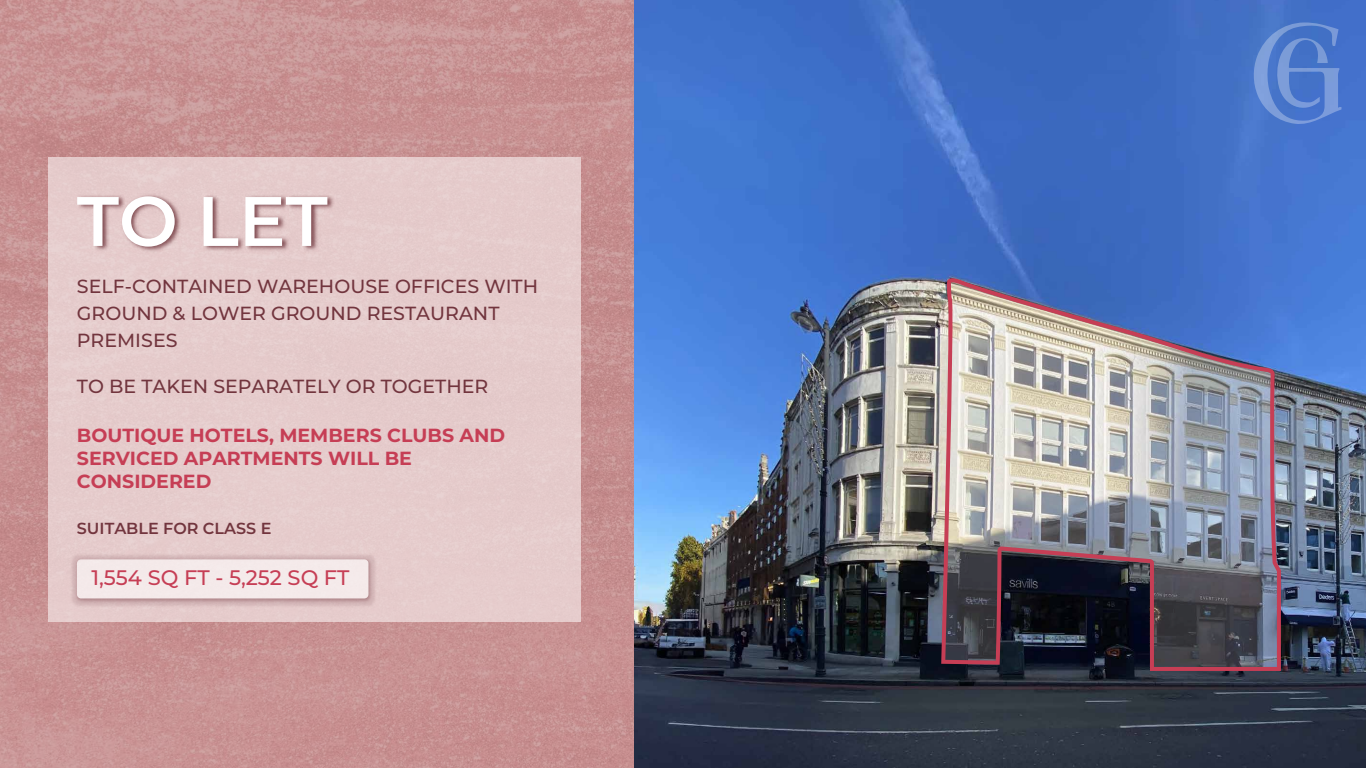
<style>
.page{position:relative;width:1366px;height:768px;background:#c49191}
.page>*{position:absolute;margin:0;border:0;box-sizing:border-box;transform-origin:0 0}
.t1{font:600 69.8px "Montserrat";color:#fff}
.t2{font:500 21px "Montserrat";color:#c63e55}
.t3{font:500 19px/26.9px "Montserrat";color:#72353e}
.t4{font:700 19px/22.8px "Montserrat";color:#c63e55}
.t5{font:600 16px "Montserrat";color:#72353e}
</style>
<div class="page">
<div style="left:48px;top:157px;width:533px;height:465px;background:#e5cbcb"></div>
<img style="left:78px;top:194px;width:256px;height:57px">
<img style="left:71px;top:554px;width:304px;height:52px">
<div style="left:77px;top:559px;width:291px;height:39px;background:#f4eaea;border-radius:4px"></div>
<img style="left:634px;top:0;width:732px;height:768px">
<img style="left:941px;top:278px;width:340px;height:393px">
<svg style="left:1254px;top:22px;width:88px;height:102px;background:#5982ce"></svg>
<h1 class="t1" style="left:77px;top:172px;width:252px">TO LET</h1>
<p class="t3" style="left:77px;top:272px;width:463px">SELF-CONTAINED WAREHOUSE OFFICES WITH<br>GROUND &amp; LOWER GROUND RESTAURANT<br>PREMISES</p>
<p class="t3" style="left:77px;top:372px;width:413px">TO BE TAKEN SEPARATELY OR TOGETHER</p>
<p class="t4" style="left:77px;top:423px;width:430px">BOUTIQUE HOTELS, MEMBERS CLUBS AND<br>SERVICED APARTMENTS WILL BE<br>CONSIDERED</p>
<p class="t5" style="left:77px;top:517px;width:196px">SUITABLE FOR CLASS E</p>
<p class="t2" style="left:91px;top:563px;width:260px">1,554 SQ FT - 5,252 SQ FT</p>
</div>
